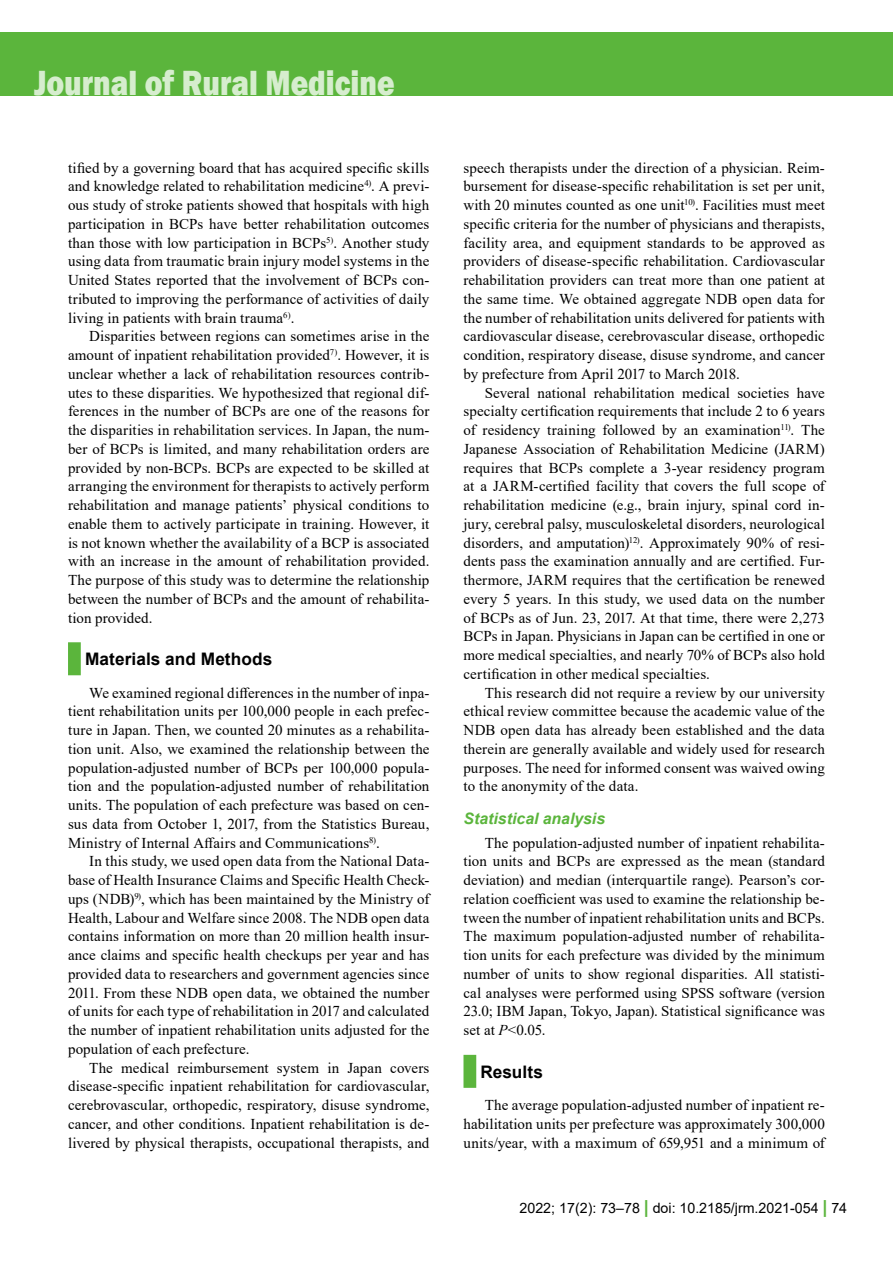
<style>
.page{position:relative;width:893px;height:1263px;background:#fff}
.page>*{position:absolute;margin:0;border:0;box-sizing:border-box;transform-origin:0 0}
.t1{font:800 36px "Franklin Gothic";color:#d6edce;scale:.83 1}
.t2{font:700 17.25px "Arial";letter-spacing:.005em;color:#000}
.t3{font:italic 700 15.75px "Arial";color:#5bb53c}
.t4{font:15px/18.8px "Times New Roman";letter-spacing:.005em;color:#000;text-align:justify}
.t5{font:14.25px "Arial";color:#000}
.s1{font-style:italic}
.s2{font-weight:700;font-size:18px;color:#5bb53c}
</style>
<div class="page">
<div style="left:0;top:32px;width:893px;height:64px;background:#5bb53c"></div>
<div style="left:68px;top:642px;width:13px;height:33px;background:#5bb53c"></div>
<div style="left:463px;top:1055px;width:13px;height:33px;background:#5bb53c"></div>
<h1 class="t1" style="left:34px;top:59px;width:436px">Journal of Rural Medicine</h1>
<p class="t4" style="left:68px;top:158px;width:363px">tified by a governing board that has acquired specific skills and knowledge related to rehabilitation medicine<sup>4)</sup>. A previ&shy;ous study of stroke patients showed that hospitals with high participation in BCPs have better rehabilitation outcomes than those with low participation in BCPs<sup>5)</sup>. Another study using data from traumatic brain injury model systems in the United States reported that the involvement of BCPs con&shy;tributed to improving the performance of activities of daily living in patients with brain trauma<sup>6)</sup>.</p>
<p class="t4" style="left:68px;top:326px;width:363px;text-indent:21px">Disparities between regions can sometimes arise in the amount of inpatient rehabilitation provided<sup>7)</sup>. However, it is unclear whether a lack of rehabilitation resources contrib&shy;utes to these disparities. We hypothesized that regional dif&shy;ferences in the number of BCPs are one of the reasons for the disparities in rehabilitation services. In Japan, the num&shy;ber of BCPs is limited, and many rehabilitation orders are provided by non-BCPs. BCPs are expected to be skilled at arranging the environment for therapists to actively perform rehabilitation and manage patients’ physical conditions to enable them to actively participate in training. However, it is not known whether the availability of a BCP is associated with an increase in the amount of rehabilitation provided.<br>The purpose of this study was to determine the relationship between the number of BCPs and the amount of rehabilita&shy;tion provided.</p>
<p class="t2" style="left:85px;top:647px;width:189px">Materials and Methods</p>
<p class="t4" style="left:68px;top:683px;width:363px;text-indent:21px">We examined regional differences in the number of inpa&shy;tient rehabilitation units per 100,000 people in each prefec&shy;ture in Japan. Then, we counted 20 minutes as a rehabilita&shy;tion unit. Also, we examined the relationship between the population-adjusted number of BCPs per 100,000 popula&shy;tion and the population-adjusted number of rehabilitation units. The population of each prefecture was based on cen&shy;sus data from October 1, 2017, from the Statistics Bureau, Ministry of Internal Affairs and Communications<sup>8)</sup>.</p>
<p class="t4" style="left:68px;top:851px;width:363px;text-indent:21px">In this study, we used open data from the National Data&shy;base of Health Insurance Claims and Specific Health Check&shy;ups (NDB)<sup>9)</sup>, which has been maintained by the Ministry of Health, Labour and Welfare since 2008. The NDB open data contains information on more than 20 million health insur&shy;ance claims and specific health checkups per year and has provided data to researchers and government agencies since 2011. From these NDB open data, we obtained the number of units for each type of rehabilitation in 2017 and calculated the number of inpatient rehabilitation units adjusted for the population of each prefecture.</p>
<p class="t4" style="left:68px;top:1058px;width:363px;text-indent:21px">The medical reimbursement system in Japan covers disease-specific inpatient rehabilitation for cardiovascular, cerebrovascular, orthopedic, respiratory, disuse syndrome, cancer, and other conditions. Inpatient rehabilitation is de&shy;livered by physical therapists, occupational therapists, and</p>
<p class="t4" style="left:463px;top:158px;width:363px">speech therapists under the direction of a physician. Reim&shy;bursement for disease-specific rehabilitation is set per unit, with 20 minutes counted as one unit<sup>10)</sup>. Facilities must meet specific criteria for the number of physicians and therapists, facility area, and equipment standards to be approved as providers of disease-specific rehabilitation. Cardiovascular rehabilitation providers can treat more than one patient at the same time. We obtained aggregate NDB open data for the number of rehabilitation units delivered for patients with cardiovascular disease, cerebrovascular disease, orthopedic condition, respiratory disease, disuse syndrome, and cancer by prefecture from April 2017 to March 2018.</p>
<p class="t4" style="left:463px;top:383px;width:363px;text-indent:21px">Several national rehabilitation medical societies have specialty certification requirements that include 2 to 6 years of residency training followed by an examination<sup>11)</sup>. The Japanese Association of Rehabilitation Medicine (JARM) requires that BCPs complete a 3-year residency program at a JARM-certified facility that covers the full scope of rehabilitation medicine (e.g., brain injury, spinal cord in&shy;jury, cerebral palsy, musculoskeletal disorders, neurological disorders, and amputation)<sup>12)</sup>. Approximately 90% of resi&shy;dents pass the examination annually and are certified. Fur&shy;thermore, JARM requires that the certification be renewed every 5 years. In this study, we used data on the number of BCPs as of Jun. 23, 2017. At that time, there were 2,273<br>BCPs in Japan. Physicians in Japan can be certified in one or more medical specialties, and nearly 70% of BCPs also hold certification in other medical specialties.</p>
<p class="t4" style="left:463px;top:683px;width:363px;text-indent:21px">This research did not require a review by our university ethical review committee because the academic value of the NDB open data has already been established and the data therein are generally available and widely used for research purposes. The need for informed consent was waived owing to the anonymity of the data.</p>
<p class="t3" style="left:463px;top:808px;width:143px">Statistical analysis</p>
<p class="t4" style="left:463px;top:833px;width:363px;text-indent:21px">The population-adjusted number of inpatient rehabilita&shy;tion units and BCPs are expressed as the mean (standard deviation) and median (interquartile range). Pearson’s cor&shy;relation coefficient was used to examine the relationship be&shy;tween the number of inpatient rehabilitation units and BCPs.<br>The maximum population-adjusted number of rehabilita&shy;tion units for each prefecture was divided by the minimum number of units to show regional disparities. All statisti&shy;cal analyses were performed using SPSS software (version 23.0; IBM Japan, Tokyo, Japan). Statistical significance was set at <span class="s1">P</span>&lt;0.05.</p>
<p class="t2" style="left:480px;top:1060px;width:64px">Results</p>
<p class="t4" style="left:463px;top:1095px;width:363px;text-indent:21px">The average population-adjusted number of inpatient re&shy;habilitation units per prefecture was approximately 300,000 units/year, with a maximum of 659,951 and a minimum of</p>
<p class="t5" style="left:519px;top:1198px;width:329px">2022; 17(2): 73–78 <span class="s2">|</span> doi: 10.2185/jrm.2021-054 <span class="s2">|</span> 74</p>
</div>
